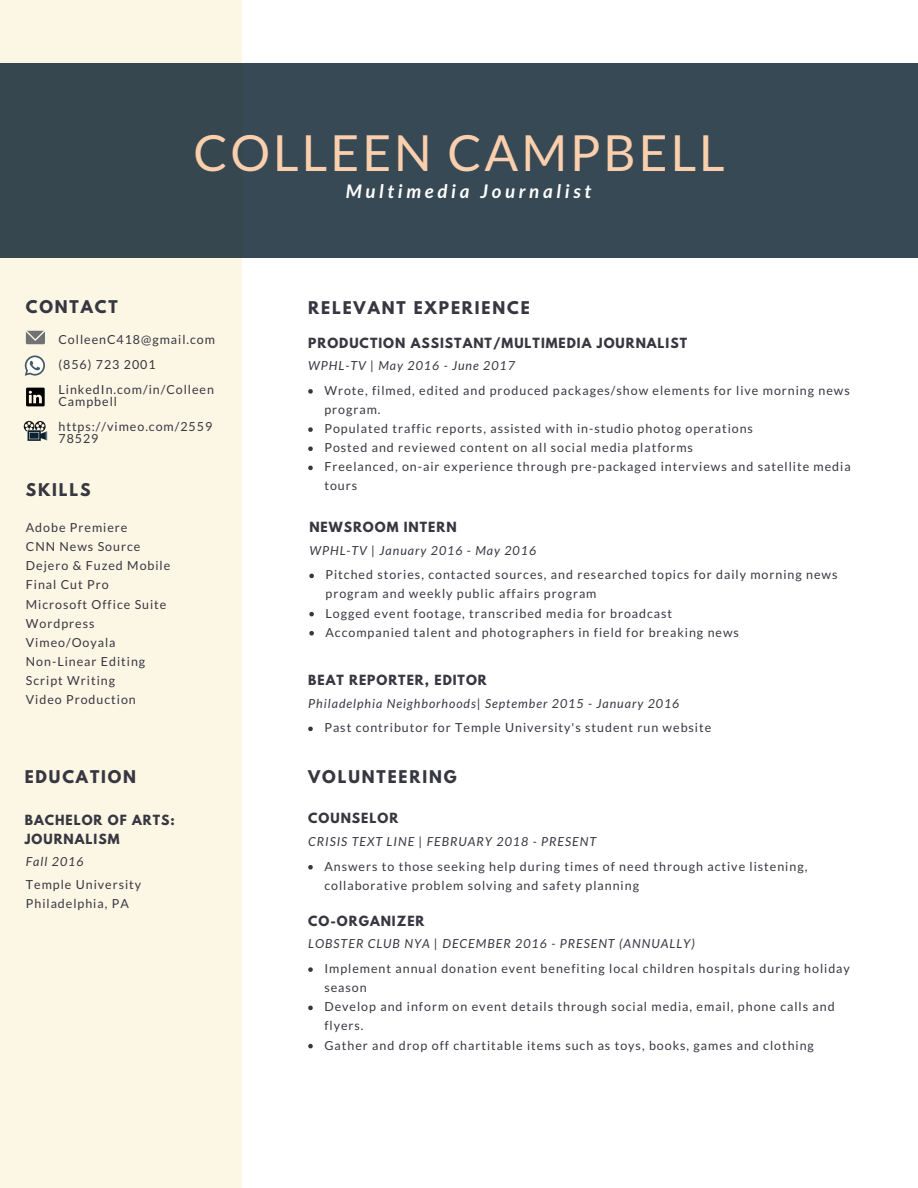
<style>
.page{position:relative;width:918px;height:1188px;background:#fff}
.page>*{position:absolute;margin:0;border:0;box-sizing:border-box;transform-origin:0 0}
.t1{font:49.8px "Lato";letter-spacing:.06em;color:#facfad}
.t2{font:italic 700 18.75px "Lato";letter-spacing:.2em;color:#fff}
.t3{font:700 15.6px "League Spartan";letter-spacing:.12em;color:#373741}
.t4{font:12.45px/19.2px "Lato";letter-spacing:.08em;color:#373741}
.t5{font:italic 12.45px "Lato";letter-spacing:.08em;color:#373741}
.t6{font:700 12.45px/19.2px "League Spartan";letter-spacing:.08em;color:#373741}
</style>
<div class="page">
<div style="left:0;top:0;width:242px;height:1188px;background:#fcf6e5"></div>
<div style="left:0;top:63px;width:918px;height:195px;background:#374954"></div>
<svg style="left:308px;top:389px;width:5px;height:5px"></svg>
<svg style="left:308px;top:427px;width:5px;height:5px"></svg>
<svg style="left:308px;top:447px;width:5px;height:4px"></svg>
<svg style="left:308px;top:466px;width:5px;height:4px"></svg>
<svg style="left:309px;top:574px;width:5px;height:4px"></svg>
<svg style="left:309px;top:612px;width:5px;height:4px"></svg>
<svg style="left:309px;top:631px;width:5px;height:5px"></svg>
<svg style="left:308px;top:727px;width:5px;height:4px"></svg>
<svg style="left:308px;top:967px;width:5px;height:5px"></svg>
<svg style="left:308px;top:1006px;width:5px;height:4px"></svg>
<svg style="left:308px;top:1044px;width:5px;height:4px"></svg>
<svg style="left:26px;top:331px;width:19px;height:13px"></svg>
<svg style="left:25px;top:356px;width:20px;height:20px"></svg>
<svg style="left:26px;top:388px;width:19px;height:18px"></svg>
<svg style="left:24px;top:421px;width:23px;height:20px"></svg>
<svg style="left:308px;top:865px;width:5px;height:5px"></svg>
<h1 class="t1" style="left:194px;top:122px;width:533px">COLLEEN CAMPBELL</h1>
<h2 class="t2" style="left:346px;top:180px;width:247px">Multimedia Journalist</h2>
<p class="t3" style="left:26px;top:299px;width:93px">CONTACT</p>
<p class="t4" style="left:58px;top:327px;width:158px;line-height:24.8px">ColleenC418@gmail.com (856) 723 2001<br>LinkedIn.com/in/Colleen</p>
<p class="t4" style="left:58px;top:389px;width:155px;line-height:24.8px">Campbell https://vimeo.com/2559</p>
<p class="t4" style="left:58px;top:429px;width:41px">78529</p>
<p class="t3" style="left:308px;top:300px;width:223px">RELEVANT EXPERIENCE</p>
<p class="t6" style="left:308px;top:334px;width:380px">PRODUCTION ASSISTANT/MULTIMEDIA JOURNALIST</p>
<p class="t5" style="left:308px;top:358px;width:208px">WPHL-TV | May 2016 - June 2017</p>
<p class="t4" style="left:324px;top:380px;width:528px">Wrote, filmed, edited and produced packages/show elements for live morning news program.<br>Populated traffic reports, assisted with in-studio photog operations<br>Posted and reviewed content on all social media platforms<br>Freelanced, on-air experience through pre-packaged interviews and satellite media tours</p>
<p class="t3" style="left:26px;top:482px;width:66px">SKILLS</p>
<p class="t4" style="left:26px;top:518px;width:146px">Adobe Premiere<br>CNN News Source<br>Dejero &amp; Fuzed Mobile<br>Final Cut Pro<br>Microsoft Office Suite<br>Wordpress<br>Vimeo/Ooyala<br>Non-Linear Editing<br>Script Writing<br>Video Production</p>
<p class="t6" style="left:309px;top:519px;width:149px">NEWSROOM INTERN</p>
<p class="t5" style="left:309px;top:542px;width:228px">WPHL-TV | January 2016 - May 2016</p>
<p class="t4" style="left:326px;top:565px;width:513px">Pitched stories, contacted sources, and researched topics for daily morning news program and weekly public affairs program<br>Logged event footage, transcribed media for broadcast<br>Accompanied talent and photographers in field for breaking news</p>
<p class="t6" style="left:308px;top:672px;width:180px">BEAT REPORTER, EDITOR</p>
<p class="t5" style="left:308px;top:695px;width:373px">Philadelphia Neighborhoods| September 2015 - January 2016</p>
<p class="t4" style="left:324px;top:718px;width:388px">Past contributor for Temple University's student run website</p>
<p class="t3" style="left:308px;top:769px;width:150px">VOLUNTEERING</p>
<p class="t3" style="left:25px;top:769px;width:113px">EDUCATION</p>
<p class="t6" style="left:25px;top:811px;width:152px">BACHELOR OF ARTS:<br>JOURNALISM</p>
<p class="t5" style="left:26px;top:854px;width:59px">Fall 2016</p>
<p class="t4" style="left:26px;top:874px;width:117px">Temple University<br>Philadelphia, PA</p>
<p class="t6" style="left:308px;top:810px;width:92px">COUNSELOR</p>
<p class="t5" style="left:308px;top:834px;width:289px">CRISIS TEXT LINE | FEBRUARY 2018 - PRESENT</p>
<p class="t4" style="left:324px;top:856px;width:484px">Answers to those seeking help during times of need through active listening, collaborative problem solving and safety planning</p>
<p class="t6" style="left:308px;top:913px;width:118px">CO-ORGANIZER</p>
<p class="t5" style="left:308px;top:936px;width:388px">LOBSTER CLUB NYA | DECEMBER 2016 - PRESENT (ANNUALLY)</p>
<p class="t4" style="left:324px;top:959px;width:527px">Implement annual donation event benefiting local children hospitals during holiday season<br>Develop and inform on event details through social media, email, phone calls and flyers.<br>Gather and drop off chartitable items such as toys, books, games and clothing</p>
</div>
